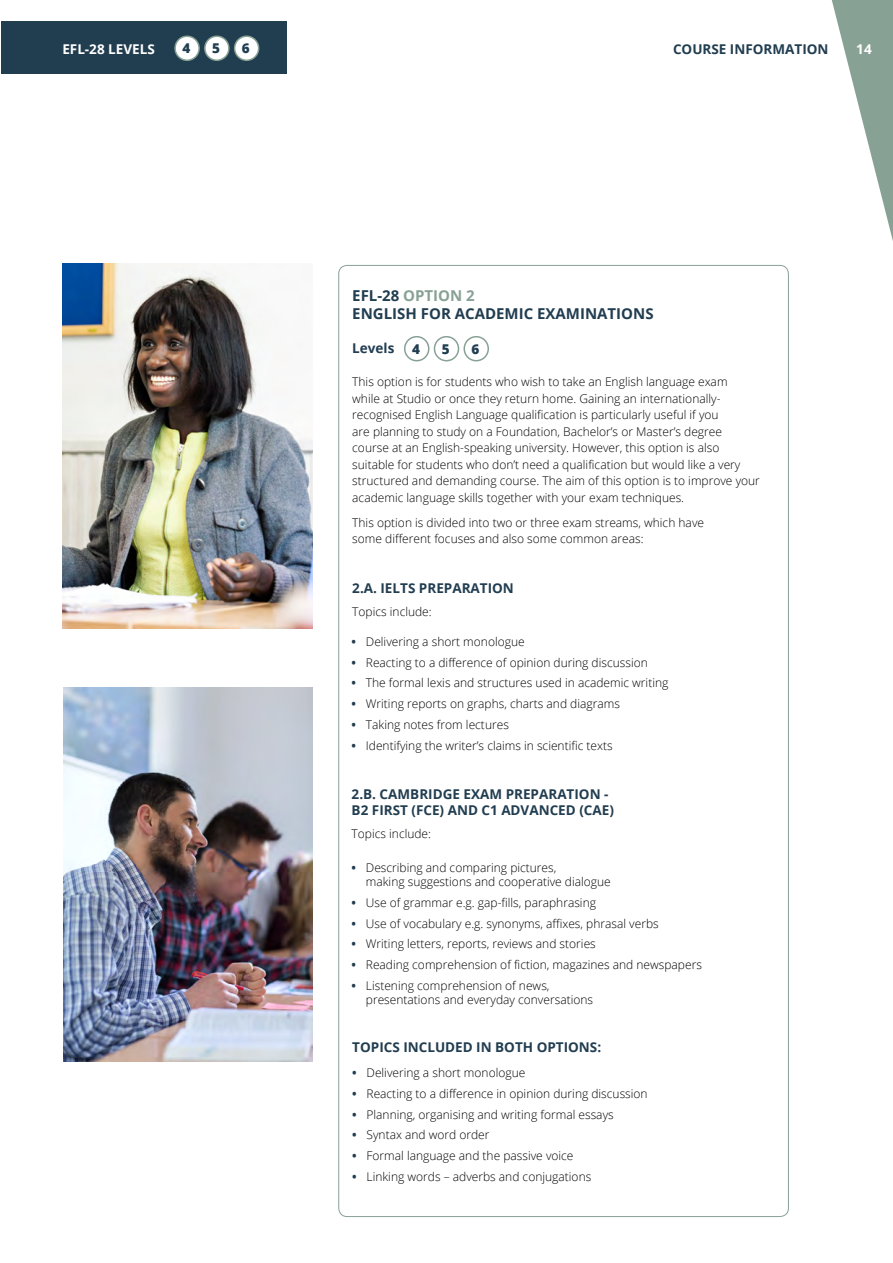
<style>
.page{position:relative;width:893px;height:1263px;background:#fff}
.page>*{position:absolute;margin:0;border:0;box-sizing:border-box;transform-origin:0 0}
.t1{font:700 15px/17.2px "Open Sans";color:#213d50}
.t2{font:700 13.5px/16.2px "Open Sans";color:#213d50}
.t3{font:700 13.5px "Open Sans";color:#fff}
.t4{font:800 13.5px "Open Sans";color:#213d50}
.t5{font:300 12px/16.5px "Open Sans";color:#000}
.s1{color:#87a195}
.s2{font-style:inherit}
.s3{font-weight:700;color:#213d50}
</style>
<div class="page">
<div style="left:1px;top:21px;width:285px;height:53px;background:#213d50"></div>
<div style="left:235px;top:36px;width:24px;height:24px;background:#fff;border-radius:50%"></div>
<div style="left:234px;top:36px;width:25px;height:25px;border:2px solid #87a195;border-radius:50%"></div>
<div style="left:205px;top:36px;width:24px;height:24px;background:#fff;border-radius:50%"></div>
<div style="left:204px;top:36px;width:26px;height:25px;border:2px solid #87a195;border-radius:50%"></div>
<div style="left:175px;top:36px;width:24px;height:24px;background:#fff;border-radius:50%"></div>
<div style="left:174px;top:36px;width:26px;height:25px;border:2px solid #87a195;border-radius:50%"></div>
<div style="left:463px;top:336px;width:26px;height:25px;border:2px solid #87a195;border-radius:50%"></div>
<div style="left:434px;top:336px;width:25px;height:25px;border:2px solid #87a195;border-radius:50%"></div>
<div style="left:404px;top:336px;width:25px;height:25px;border:2px solid #87a195;border-radius:50%"></div>
<img style="left:62px;top:264px;width:251px;height:365px">
<svg style="left:832px;top:0;width:61px;height:241px"></svg>
<img style="left:63px;top:688px;width:249px;height:373px">
<p class="t3" style="left:62px;top:39px;width:94px">EFL-28 LEVELS</p>
<p class="t4" style="left:182px;top:38px;width:9px">4</p>
<p class="t4" style="left:212px;top:38px;width:9px">5</p>
<p class="t4" style="left:242px;top:38px;width:9px">6</p>
<p class="t2" style="left:673px;top:40px;width:157px">COURSE INFORMATION</p>
<p class="t3" style="left:856px;top:39px;width:17px">14</p>
<p class="t1" style="left:352px;top:287px;width:303px">EFL-28 <span class="s1">OPTION</span> <span class="s1">2<br></span>ENGLISH FOR ACADEMIC EXAMINATIONS</p>
<p class="t2" style="left:352px;top:339px;width:44px">Levels</p>
<p class="t5" style="left:352px;top:373px;width:409px">This option is for students who wish to take an English language exam<br>while at Studio or once they return home. Gaining an internationally&shy;recognised English Language qualification is particularly useful if you<br>are planning to study on a Foundation, Bachelor’s or Master’s degree course at an English-speaking university. However, this option is also suitable for students who don’t need a qualification but would like a very structured and demanding course. The aim of this option is to improve your academic language skills together with your exam techniques.</p>
<p class="t5" style="left:352px;top:514px;width:353px">This option is divided into two or three exam streams, which have some different focuses and also some common areas:</p>
<p class="t2" style="left:352px;top:579px;width:163px"><span class="s2">2</span>.A. IELTS PREPARATION</p>
<p class="t5" style="left:352px;top:603px;width:81px">Topics include:</p>
<p class="t5" style="left:352px;top:633px;width:175px"><span class="s3">•</span> Delivering a short monologue</p>
<p class="t5" style="left:352px;top:654px;width:298px"><span class="s3">•</span> Reacting to a difference of opinion during discussion</p>
<p class="t5" style="left:352px;top:674px;width:318px"><span class="s3">•</span> The formal lexis and structures used in academic writing</p>
<p class="t5" style="left:352px;top:695px;width:270px"><span class="s3">•</span> Writing reports on graphs, charts and diagrams</p>
<p class="t5" style="left:352px;top:716px;width:159px"><span class="s3">•</span> Taking notes from lectures</p>
<p class="t5" style="left:352px;top:736px;width:263px"><span class="s3">•</span> Identifying the writer’s claims in scientific texts</p>
<p class="t2" style="left:352px;top:785px;width:264px"><span class="s2">2</span>.B. CAMBRIDGE EXAM PREPARATION -<br>B2 FIRST (FCE) AND C1 ADVANCED (CAE)</p>
<p class="t5" style="left:352px;top:825px;width:81px">Topics include:</p>
<p class="t5" style="left:366px;top:860px;width:246px;line-height:14.4px;text-indent:-14px"><span class="s3">•</span> Describing and comparing pictures,<br>making suggestions and cooperative dialogue</p>
<p class="t5" style="left:352px;top:894px;width:246px"><span class="s3">•</span> Use of grammar e.g. gap-fills, paraphrasing</p>
<p class="t5" style="left:352px;top:915px;width:309px"><span class="s3">•</span> Use of vocabulary e.g. synonyms, affixes, phrasal verbs</p>
<p class="t5" style="left:352px;top:935px;width:246px"><span class="s3">•</span> Writing letters, reports, reviews and stories</p>
<p class="t5" style="left:352px;top:956px;width:352px"><span class="s3">•</span> Reading comprehension of fiction, magazines and newspapers</p>
<p class="t5" style="left:366px;top:978px;width:229px;line-height:14.4px;text-indent:-14px"><span class="s3">•</span> Listening comprehension of news, presentations and everyday conversations</p>
<p class="t2" style="left:352px;top:1039px;width:250px">TOPICS INCLUDED IN BOTH OPTIONS:</p>
<p class="t5" style="left:352px;top:1064px;width:175px"><span class="s3">•</span> Delivering a short monologue</p>
<p class="t5" style="left:352px;top:1085px;width:297px"><span class="s3">•</span> Reacting to a difference in opinion during discussion</p>
<p class="t5" style="left:352px;top:1105px;width:263px"><span class="s3">•</span> Planning, organising and writing formal essays</p>
<p class="t5" style="left:352px;top:1126px;width:139px"><span class="s3">•</span> Syntax and word order</p>
<p class="t5" style="left:352px;top:1147px;width:223px"><span class="s3">•</span> Formal language and the passive voice</p>
<p class="t5" style="left:352px;top:1168px;width:241px"><span class="s3">•</span> Linking words – adverbs and conjugations</p>
<p class="t4" style="left:412px;top:339px;width:9px">4</p>
<p class="t4" style="left:442px;top:339px;width:9px">5</p>
<p class="t4" style="left:472px;top:339px;width:9px">6</p>
</div>
